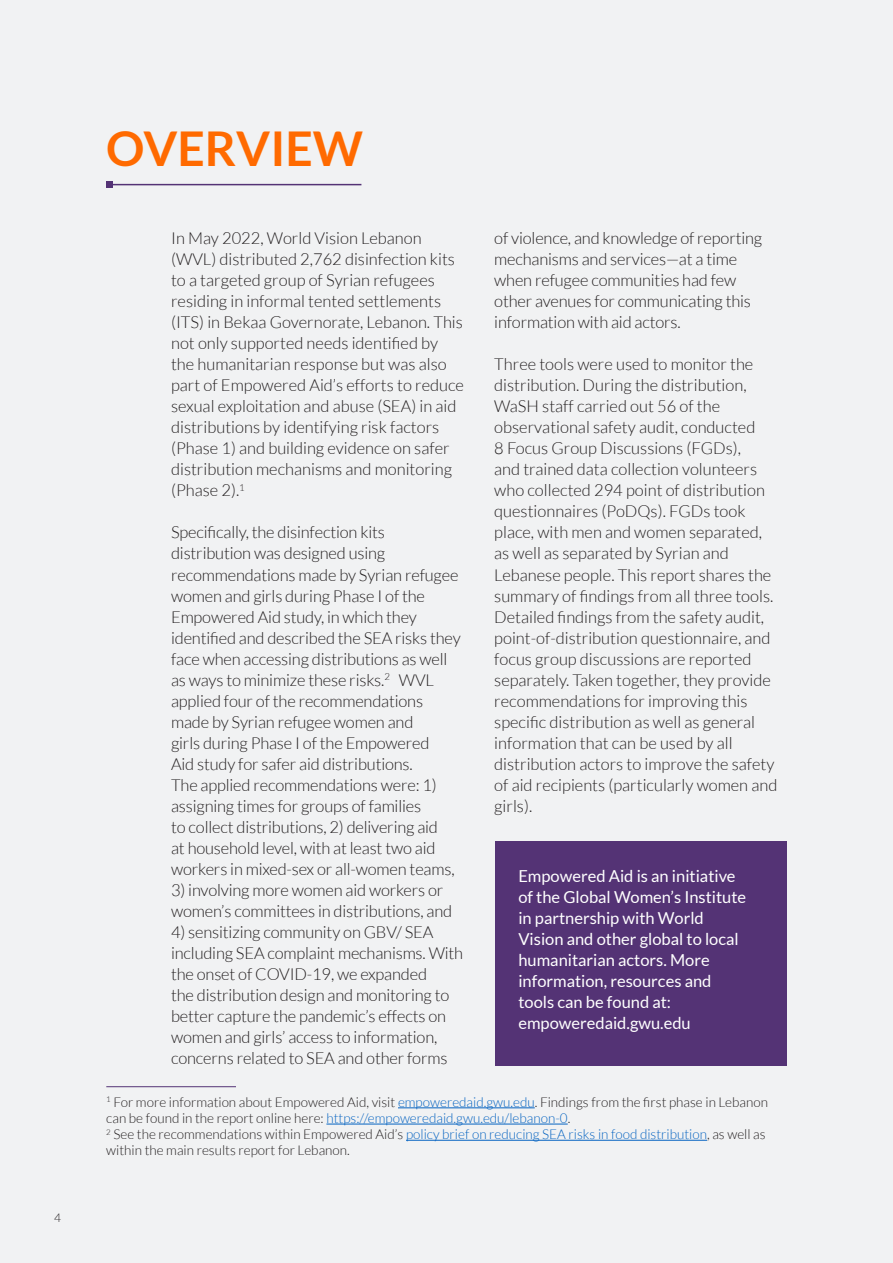
<style>
.page{position:relative;width:893px;height:1263px;background:#f1f2f3}
.page>*{position:absolute;margin:0;border:0;box-sizing:border-box;transform-origin:0 0}
.Bebas_Tittle{font:700 48px "Lato";color:#ff6a00}
.t1{font:300 16.5px/21px "Lato";color:#231f20}
.t2{font:16.5px/21px "Lato";color:#fff}
.t3{font:300 13.5px/16.2px "Lato";color:#231f20}
.t4{font:300 12px "Lato";color:#231f20}
.s1{color:#0563c1}
</style>
<div class="page">
<hr style="left:109px;top:184px;width:252px;height:1px;background:#543375">
<svg style="left:106px;top:182px;width:6px;height:6px"></svg>
<hr style="left:398px;top:1107px;width:137px;height:1px;background:#0563c1">
<hr style="left:326px;top:1124px;width:242px;height:1px;background:#0563c1">
<hr style="left:406px;top:1140px;width:301px;height:1px;background:#0563c1">
<hr style="left:106px;top:1086px;width:130px;height:1px;background:#543375">
<div style="left:495px;top:841px;width:292px;height:225px;background:#543375"></div>
<p class="t4" style="left:54px;top:1211px;width:8px">4</p>
<p class="Bebas_Tittle" style="left:106px;top:121px;width:258px">OVERVIEW</p>
<p class="t1" style="left:171px;top:228px;width:294px">In May 2022, World Vision Lebanon (WVL) distributed 2,762 disinfection kits to a targeted group of Syrian refugees residing in informal tented settlements (ITS) in Bekaa Governorate, Lebanon. This not only supported needs identified by the humanitarian response but was also part of Empowered Aid’s efforts to reduce sexual exploitation and abuse (SEA) in aid distributions by identifying risk factors (Phase 1) and building evidence on safer distribution mechanisms and monitoring (Phase 2).<sup>1</sup></p>
<p class="t1" style="left:171px;top:522px;width:291px">Specifically, the disinfection kits distribution was designed using recommendations made by Syrian refugee women and girls during Phase I of the Empowered Aid study, in which they identified and described the SEA risks they face when accessing distributions as well as ways to minimize these risks.<sup>2</sup> WVL applied four of the recommendations made by Syrian refugee women and<br>girls during Phase I of the Empowered<br>Aid study for safer aid distributions.<br>The applied recommendations were: 1) assigning times for groups of families<br>to collect distributions, 2) delivering aid<br>at household level, with at least two aid workers in mixed-sex or all-women teams,</p>
<p class="t1" style="left:171px;top:879px;width:283px">3) involving more women aid workers or women’s committees in distributions, and</p>
<p class="t1" style="left:171px;top:921px;width:294px">4) sensitizing community on GBV/ SEA including SEA complaint mechanisms. With the onset of COVID-19, we expanded<br>the distribution design and monitoring to better capture the pandemic’s effects on women and girls’ access to information, concerns related to SEA and other forms</p>
<p class="t1" style="left:494px;top:228px;width:269px">of violence, and knowledge of reporting mechanisms and services—at a time when refugee communities had few other avenues for communicating this information with aid actors.</p>
<p class="t1" style="left:494px;top:354px;width:285px">Three tools were used to monitor the distribution. During the distribution, WaSH staff carried out 56 of the observational safety audit, conducted<br>8 Focus Group Discussions (FGDs),<br>and trained data collection volunteers who collected 294 point of distribution questionnaires (PoDQs). FGDs took place, with men and women separated, as well as separated by Syrian and Lebanese people. This report shares the summary of findings from all three tools.<br>Detailed findings from the safety audit, point-of-distribution questionnaire, and focus group discussions are reported separately. Taken together, they provide recommendations for improving this specific distribution as well as general information that can be used by all distribution actors to improve the safety of aid recipients (particularly women and girls).</p>
<p class="t2" style="left:518px;top:866px;width:229px">Empowered Aid is an initiative of the Global Women’s Institute in partnership with World<br>Vision and other global to local humanitarian actors. More information, resources and tools can be found at: empoweredaid.gwu.edu</p>
<p class="t3" style="left:106px;top:1094px;width:663px"><sup>1</sup> For more information about Empowered Aid, visit <span class="s1">empoweredaid.gwu.edu</span>. Findings from the first phase in Lebanon can be found in the report online here: <span class="s1">https://empoweredaid.gwu.edu/lebanon-0</span>.</p>
<p class="t3" style="left:106px;top:1126px;width:661px"><sup>2</sup> See the recommendations within Empowered Aid’s <span class="s1">policy brief on reducing SEA risks in food distribution</span>, as well as within the main results report for Lebanon.</p>
</div>
